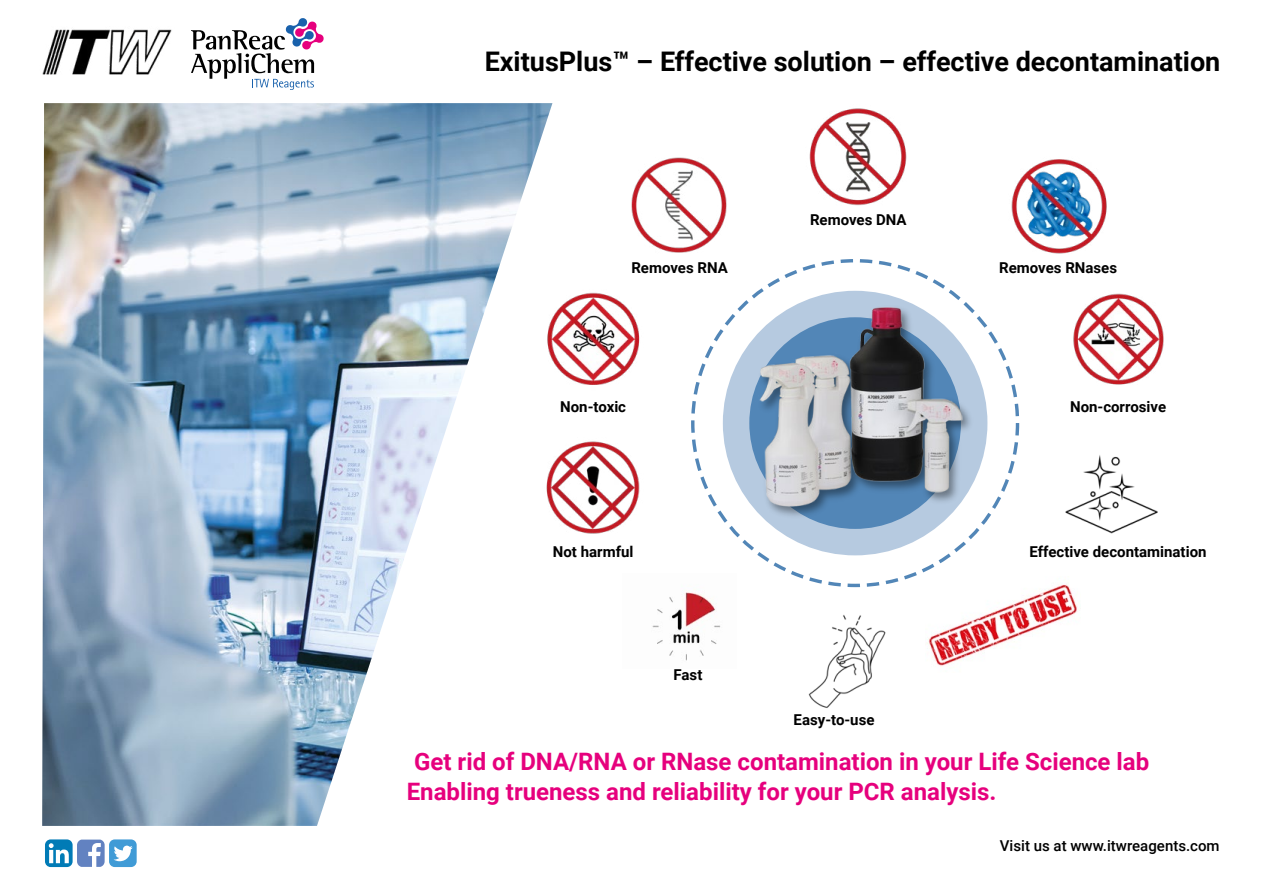
<style>
.page{position:relative;width:1263px;height:893px;background:#fff}
.page>*{position:absolute;margin:0;border:0;box-sizing:border-box;transform-origin:0 0}
.t1{font:700 27px "Roboto";color:#000}
.t2{font:700 24px/30px "Roboto";color:#e6007d}
.t3{font:700 15px "Roboto";color:#000}
.t4{font:500 15px "Roboto";color:#000}
</style>
<div class="page">
<svg style="left:77px;top:840px;width:28px;height:27px"></svg>
<div style="left:109px;top:839px;width:28px;height:28px;background:#409bd6;border-radius:6px"></div>
<svg style="left:114px;top:846px;width:19px;height:15px"></svg>
<div style="left:45px;top:839px;width:28px;height:28px;background:#017bb6;border-radius:6px"></div>
<svg style="left:49px;top:843px;width:20px;height:20px"></svg>
<img style="left:652px;top:592px;width:69px;height:69px">
<img style="left:1065px;top:455px;width:93px;height:79px">
<img style="left:927px;top:584px;width:150px;height:83px">
<img style="left:808px;top:615px;width:78px;height:93px">
<img style="left:1073px;top:293px;width:91px;height:92px">
<img style="left:552px;top:292px;width:88px;height:93px">
<img style="left:552px;top:441px;width:88px;height:93px">
<img style="left:42px;top:103px;width:510px;height:723px">
<img style="left:1011px;top:159px;width:96px;height:95px">
<img style="left:631px;top:157px;width:96px;height:96px">
<img style="left:809px;top:108px;width:98px;height:98px">
<div style="left:723px;top:291px;width:264px;height:264px;background:#b6cae0;border-radius:50%"></div>
<img style="left:754px;top:302px;width:223px;height:219px">
<img style="left:755px;top:304px;width:211px;height:205px">
<svg style="left:191px;top:18px;width:132px;height:72px"></svg>
<img style="left:42px;top:29px;width:130px;height:46px">
<h1 class="t1" style="left:485px;top:42px;width:737px">ExitusPlus™ – Effective solution – effective decontamination</h1>
<p class="t3" style="left:810px;top:209px;width:98px">Removes DNA</p>
<p class="t3" style="left:631px;top:257px;width:98px">Removes RNA</p>
<p class="t3" style="left:999px;top:257px;width:119px">Removes RNases</p>
<p class="t3" style="left:560px;top:396px;width:67px">Non-toxic</p>
<p class="t3" style="left:553px;top:541px;width:82px">Not harmful</p>
<p class="t3" style="left:674px;top:664px;width:30px">Fast</p>
<p class="t3" style="left:1070px;top:396px;width:98px">Non-corrosive</p>
<p class="t3" style="left:1030px;top:541px;width:178px">Effective decontamination</p>
<p class="t3" style="left:794px;top:709px;width:82px">Easy-to-use</p>
<h2 class="t2" style="left:407px;top:745px;width:744px;text-indent:7px">Get rid of DNA/RNA or RNase contamination in your Life Science lab<br>Enabling trueness and reliability for your PCR analysis.</h2>
<p class="t4" style="left:1000px;top:835px;width:221px">Visit us at www.itwreagents.com</p>
</div>
